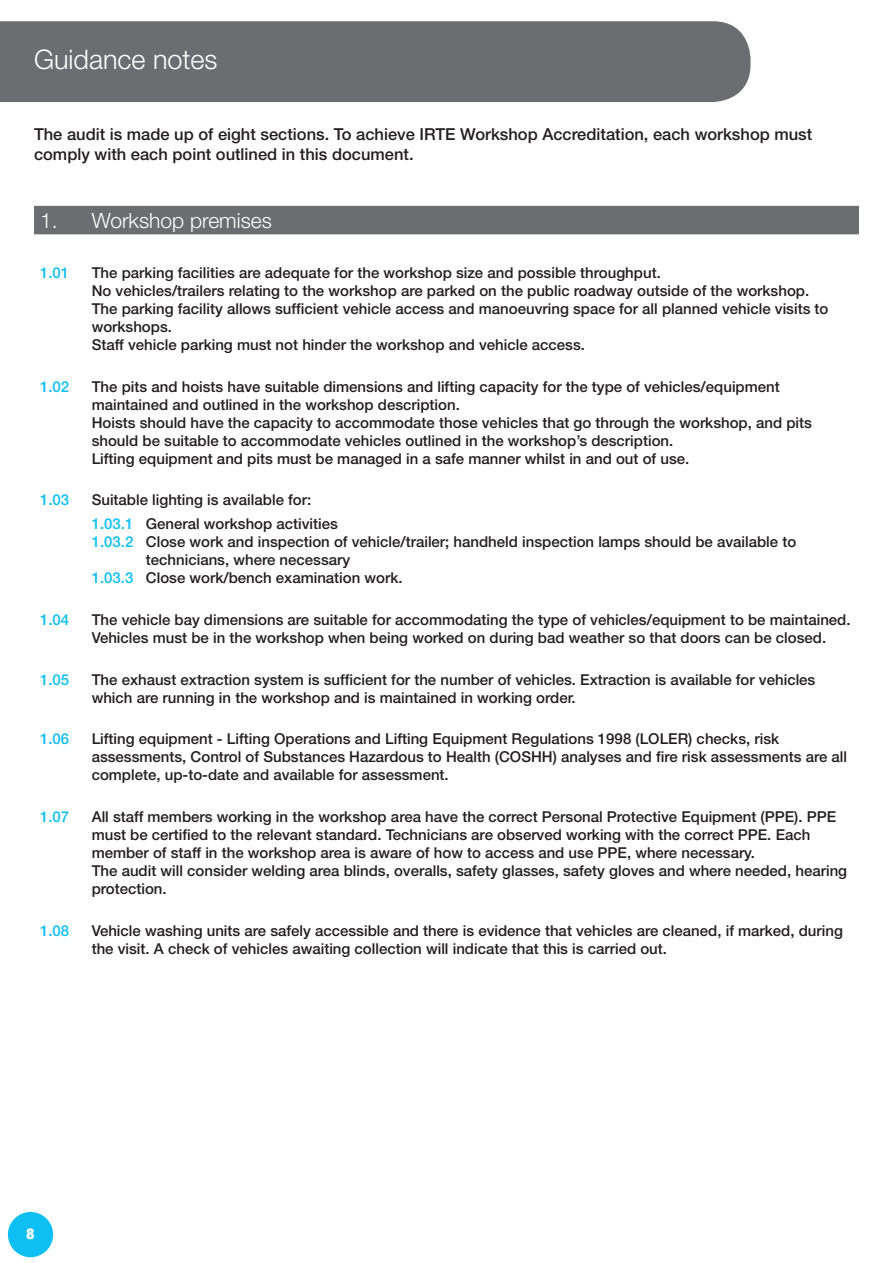
<style>
.page{position:relative;width:893px;height:1263px;background:#fff}
.page>*{position:absolute;margin:0;border:0;box-sizing:border-box;transform-origin:0 0}
.t1{font:300 27px "Helvetica Neue";color:#fff}
.t2{font:300 21px "Helvetica Neue";color:#fff}
.t3{font:500 16.5px/19.8px "Helvetica Neue";color:#231f20}
.t4{font:500 15px/18px "Helvetica Neue";color:#231f20}
.t5{font:500 15px "Helvetica Neue";color:#0dbff2}
.t6{font:900 condensed 15px "Helvetica Neue";color:#fff}
.s1{color:#0dbff2}
</style>
<div class="page">
<div style="left:8px;top:1212px;width:45px;height:45px;background:#0dbff2;border-radius:50%"></div>
<div style="left:0;top:21px;width:750px;height:81px;background:#6c6d70"></div>
<div style="left:34px;top:206px;width:825px;height:28px;background:#6c6d70"></div>
<p class="t1" style="left:34px;top:43px;width:185px">Guidance notes</p>
<p class="t3" style="left:34px;top:124px;width:780px">The audit is made up of eight sections. To achieve IRTE Workshop Accreditation, each workshop must comply with each point outlined in this document.</p>
<p class="t2" style="left:40px;top:208px;width:19px">1.</p>
<p class="t2" style="left:92px;top:208px;width:182px">Workshop premises</p>
<p class="t5" style="left:40px;top:264px;width:31px">1.01</p>
<p class="t4" style="left:92px;top:264px;width:571px">The parking facilities are adequate for the workshop size and possible throughput.</p>
<p class="t4" style="left:92px;top:282px;width:719px">No vehicles/trailers relating to the workshop are parked on the public roadway outside of the workshop.</p>
<p class="t4" style="left:92px;top:300px;width:738px">The parking facility allows sufficient vehicle access and manoeuvring space for all planned vehicle visits to workshops.</p>
<p class="t4" style="left:92px;top:336px;width:495px">Staff vehicle parking must not hinder the workshop and vehicle access.</p>
<p class="t5" style="left:40px;top:377px;width:31px">1.02</p>
<p class="t4" style="left:92px;top:377px;width:690px">The pits and hoists have suitable dimensions and lifting capacity for the type of vehicles/equipment maintained and outlined in the workshop description.</p>
<p class="t4" style="left:92px;top:413px;width:722px">Hoists should have the capacity to accommodate those vehicles that go through the workshop, and pits should be suitable to accommodate vehicles outlined in the workshop’s description.</p>
<p class="t4" style="left:92px;top:449px;width:599px">Lifting equipment and pits must be managed in a safe manner whilst in and out of use.</p>
<p class="t5" style="left:40px;top:491px;width:31px">1.03</p>
<p class="t4" style="left:92px;top:491px;width:221px">Suitable lighting is available for:</p>
<p class="t4" style="left:92px;top:515px;width:248px"><span class="s1">1.03.1</span> General workshop activities</p>
<p class="t4" style="left:146px;top:533px;width:652px;text-indent:-54px"><span class="s1">1.03.2</span> Close work and inspection of vehicle/trailer; handheld inspection lamps should be available to technicians, where necessary</p>
<p class="t4" style="left:92px;top:569px;width:312px"><span class="s1">1.03.3</span> Close work/bench examination work.</p>
<p class="t5" style="left:40px;top:610px;width:31px">1.04</p>
<p class="t4" style="left:92px;top:610px;width:760px">The vehicle bay dimensions are suitable for accommodating the type of vehicles/equipment to be maintained.<br>Vehicles must be in the workshop when being worked on during bad weather so that doors can be closed.</p>
<p class="t5" style="left:40px;top:670px;width:31px">1.05</p>
<p class="t4" style="left:92px;top:670px;width:725px">The exhaust extraction system is sufficient for the number of vehicles. Extraction is available for vehicles which are running in the workshop and is maintained in working order.</p>
<p class="t5" style="left:40px;top:730px;width:31px">1.06</p>
<p class="t4" style="left:92px;top:730px;width:757px">Lifting equipment - Lifting Operations and Lifting Equipment Regulations 1998 (LOLER) checks, risk assessments, Control of Substances Hazardous to Health (COSHH) analyses and fire risk assessments are all complete, up-to-date and available for assessment.</p>
<p class="t5" style="left:40px;top:808px;width:31px">1.07</p>
<p class="t4" style="left:92px;top:807px;width:746px">All staff members working in the workshop area have the correct Personal Protective Equipment (PPE). PPE must be certified to the relevant standard. Technicians are observed working with the correct PPE. Each member of staff in the workshop area is aware of how to access and use PPE, where necessary.</p>
<p class="t4" style="left:92px;top:861px;width:757px">The audit will consider welding area blinds, overalls, safety glasses, safety gloves and where needed, hearing protection.</p>
<p class="t5" style="left:40px;top:921px;width:31px">1.08</p>
<p class="t4" style="left:92px;top:921px;width:753px">Vehicle washing units are safely accessible and there is evidence that vehicles are cleaned, if marked, during the visit. A check of vehicles awaiting collection will indicate that this is carried out.</p>
<p class="t6" style="left:27px;top:1225px;width:9px">8</p>
</div>
